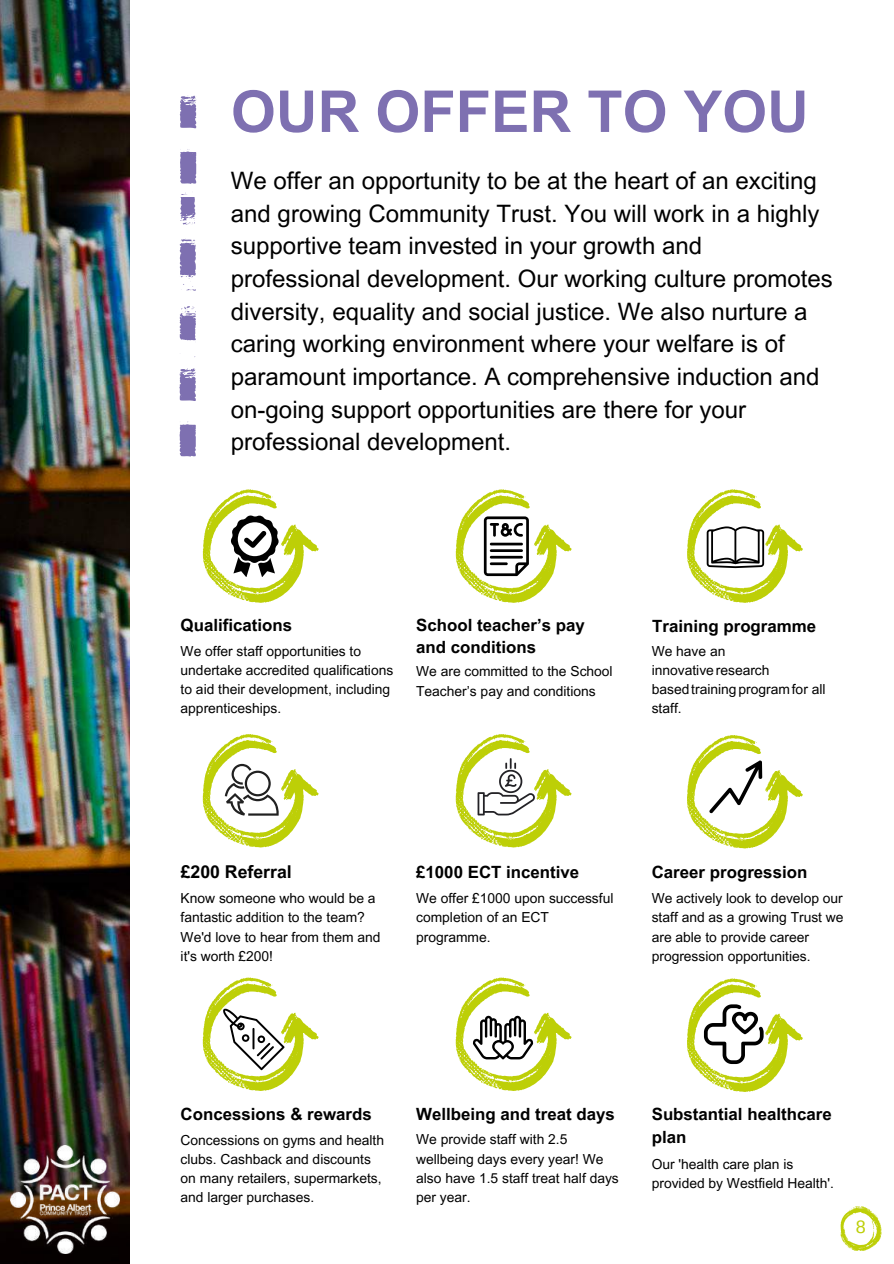
<style>
.page{position:relative;width:894px;height:1264px;background:#fff}
.page>*{position:absolute;margin:0;border:0;box-sizing:border-box;transform-origin:0 0}
.t1{font:700 57.75px "Arial MT Pro";color:#7e70b1}
.t2{font:24px/32.7px "Arial MT Pro";color:#000}
.t3{font:18px "Arimo";color:#bdcf07}
.t4{font:700 17.7px "Arial MT Pro";color:#000}
.t5{font:700 16.8px/22.5px "Arial MT Pro";color:#000}
.t6{font:13.8px/19.2px "Arial MT Pro";color:#000}
</style>
<div class="page">
<img style="left:0;top:0;width:129px;height:1263px">
<img style="left:11px;top:1144px;width:108px;height:108px">
<svg style="left:455px;top:734px;width:116px;height:114px"></svg>
<svg style="left:687px;top:978px;width:115px;height:114px"></svg>
<svg style="left:455px;top:977px;width:116px;height:114px"></svg>
<svg style="left:203px;top:489px;width:115px;height:114px"></svg>
<svg style="left:687px;top:735px;width:115px;height:113px"></svg>
<svg style="left:202px;top:977px;width:116px;height:114px"></svg>
<svg style="left:202px;top:734px;width:116px;height:114px"></svg>
<svg style="left:687px;top:489px;width:115px;height:114px"></svg>
<svg style="left:455px;top:489px;width:116px;height:114px"></svg>
<hr style="left:489px;top:542px;width:34px;height:3px;background:#000">
<hr style="left:489px;top:549px;width:34px;height:3px;background:#000">
<hr style="left:489px;top:556px;width:34px;height:2px;background:#000">
<hr style="left:489px;top:562px;width:18px;height:3px;background:#000">
<svg style="left:179px;top:95px;width:18px;height:362px"></svg>
<svg style="left:840px;top:1206px;width:41px;height:44px"></svg>
<h1 class="t1" style="left:231px;top:90px;width:579px">OUR OFFER TO YOU</h1>
<p class="t2" style="left:231px;top:167px;width:603px">We offer an opportunity to be at the heart of an exciting and growing Community Trust. You will work in a highly supportive team invested in your growth and professional development. Our working culture promotes diversity, equality and social justice. We also nurture a caring working environment where your welfare is of paramount importance. A comprehensive induction and on-going support opportunities are there for your professional development.</p>
<p class="t5" style="left:180px;top:616px;width:113px">Qualifications</p>
<p class="t6" style="left:180px;top:643px;width:214px">We offer staff opportunities to undertake accredited qualifications to aid their development, including apprenticeships.</p>
<p class="t5" style="left:416px;top:616px;width:170px">School teacher’s pay and conditions</p>
<p class="t5" style="left:652px;top:617px;width:165px">Training programme</p>
<p class="t6" style="left:651px;top:643px;width:175px">We have an innovativeresearch basedtrainingprogramfor all staff.</p>
<p class="t6" style="left:416px;top:663px;width:198px">We are committed to the School<br>Teacher’s pay and conditions</p>
<p class="t4" style="left:181px;top:865px;width:113px">£200 Referral</p>
<p class="t5" style="left:416px;top:862px;width:165px">£1000 ECT incentive</p>
<p class="t5" style="left:651px;top:862px;width:157px">Career progression</p>
<p class="t6" style="left:180px;top:890px;width:201px">Know someone who would be a fantastic addition to the team?<br>We'd love to hear from them and it's worth £200!</p>
<p class="t6" style="left:416px;top:890px;width:199px">We offer £1000 upon successful completion of an ECT programme.</p>
<p class="t6" style="left:651px;top:890px;width:193px">We actively look to develop our staff and as a growing Trust we are able to provide career progression opportunities.</p>
<p class="t5" style="left:180px;top:1104px;width:193px">Concessions &amp; rewards</p>
<p class="t5" style="left:416px;top:1104px;width:200px">Wellbeing and treat days</p>
<p class="t5" style="left:651px;top:1104px;width:181px">Substantial healthcare plan</p>
<p class="t6" style="left:180px;top:1131px;width:205px">Concessions on gyms and health clubs. Cashback and discounts on many retailers, supermarkets, and larger purchases.</p>
<p class="t6" style="left:416px;top:1131px;width:204px">We provide staff with 2.5 wellbeing days every year! We also have 1.5 staff treat half days per year.</p>
<p class="t6" style="left:651px;top:1155px;width:184px">Our 'health care plan is provided by Westfield Health'.</p>
<h3 class="t3" style="left:855px;top:1216px;width:12px">8</h3>
</div>
